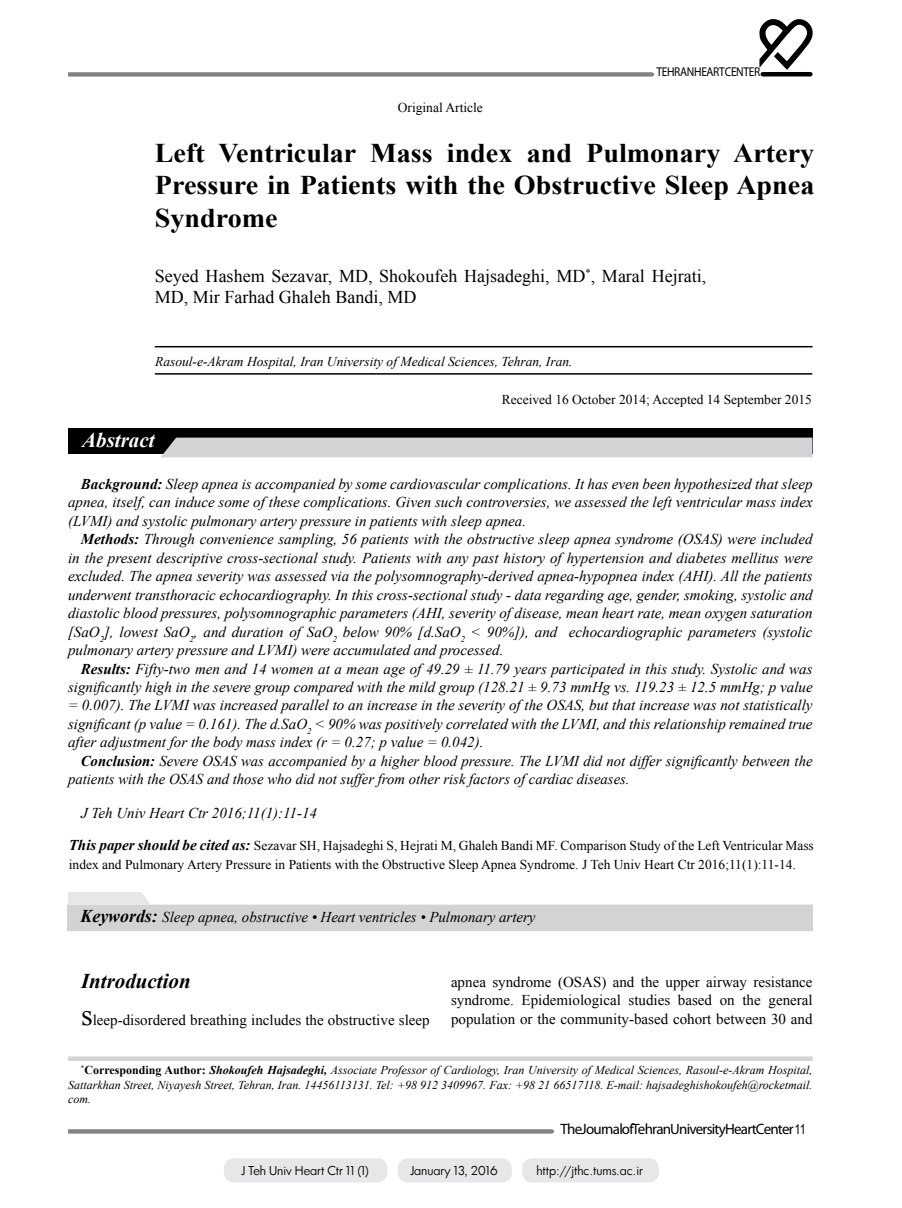
<style>
.page{position:relative;width:902px;height:1208px;background:#fff}
.page>*{position:absolute;margin:0;border:0;box-sizing:border-box;transform-origin:0 0}
.t1{font:700 27px/32.4px "Times New Roman";color:#000;text-align:justify;scale:1.04 1}
.t2{font:italic 700 21px "Times New Roman";color:#000}
.t3{font:italic 700 21px "Times New Roman";color:#fff}
.t4{font:18px/21.6px "Times New Roman";color:#000}
.t5{font:italic 15px/18.5px "Times New Roman";color:#000;text-align:justify}
.t6{font:15px/18.5px "Times New Roman";color:#000;text-align:justify}
.t7{font:15px "Myriad Pro";letter-spacing:-.05em;color:#000}
.t8{font:13.5px/18.5px "Times New Roman";color:#000}
.t9{font:italic 13.5px "Times New Roman";color:#000}
.t10{font:12.75px "Myriad Pro";letter-spacing:-.03em;color:#000;scale:.9 1}
.t11{font:italic 12px/14.4px "Times New Roman";color:#000;text-align:justify}
.t12{font:12px "Luz Sans";color:#000}
.s1{font-weight:700}
.s2{font-weight:700;font-style:italic;font-size:15px}
.s3{font-weight:700;font-size:18px}
.s4{font-size:30px}
.s5{font-weight:700;font-style:normal}
.s6{font-family:"Arial Narrow";font-size:13.5px}
</style>
<div class="page">
<svg style="left:68px;top:72px;width:587px;height:5px;background:#909295"></svg>
<svg style="left:759px;top:19px;width:53px;height:51px"></svg>
<hr style="left:762px;top:72px;width:48px;height:4px;background:#000">
<svg style="left:68px;top:1129px;width:486px;height:4px;background:#87898c"></svg>
<div style="left:68px;top:1056px;width:744px;height:5px;background:#d1d3d4"></div>
<div style="left:224px;top:1158px;width:163px;height:24px;background:#e6e7e8;border-radius:11px"></div>
<div style="left:522px;top:1158px;width:137px;height:24px;background:#e6e7e8;border-radius:11px"></div>
<div style="left:397px;top:1158px;width:115px;height:24px;background:#e6e7e8;border-radius:11px"></div>
<hr style="left:155px;top:346px;width:657px;height:1px;background:#000">
<hr style="left:155px;top:373px;width:657px;height:1px;background:#000">
<svg style="left:68px;top:892px;width:744px;height:13px"></svg>
<div style="left:68px;top:905px;width:744px;height:25px;background:#d1d3d4"></div>
<div style="left:68px;top:428px;width:744px;height:25px;background:#000"></div>
<div style="left:160px;top:437px;width:652px;height:20px;background:#d1d3d4"></div>
<p class="t8" style="left:398px;top:98px;width:87px">Original Article</p>
<p class="t10" style="left:656px;top:64px;width:117px">TEHRAN HEART CENTER</p>
<h1 class="t1" style="left:155px;top:136px;width:635px">Left Ventricular Mass index and Pulmonary Artery Pressure in Patients with the Obstructive Sleep Apnea Syndrome</h1>
<p class="t4" style="left:155px;top:264px;width:553px">Seyed Hashem Sezavar, MD, Shokoufeh Hajsadeghi, MD<sup>*</sup>, Maral Hejrati,<br>MD, Mir Farhad Ghaleh Bandi, MD</p>
<p class="t9" style="left:155px;top:352px;width:419px">Rasoul-e-Akram Hospital, Iran University of Medical Sciences, Tehran, Iran.</p>
<p class="t8" style="left:501px;top:390px;width:312px">Received 16 October 2014; Accepted 14 September 2015</p>
<h2 class="t3" style="left:82px;top:425px;width:74px">Abstract</h2>
<p class="t5" style="left:68px;top:474px;width:746px;text-indent:13px"><span class="s1">Background:</span> Sleep apnea is accompanied by some cardiovascular complications. It has even been hypothesized that sleep apnea, itself, can induce some of these complications. Given such controversies, we assessed the left ventricular mass index (LVMI) and systolic pulmonary artery pressure in patients with sleep apnea.</p>
<p class="t5" style="left:68px;top:530px;width:746px;text-indent:13px"><span class="s1">Methods:</span> Through convenience sampling, 56 patients with the obstructive sleep apnea syndrome (OSAS) were included in the present descriptive cross-sectional study. Patients with any past history of hypertension and diabetes mellitus were excluded. The apnea severity was assessed via the polysomnography-derived apnea-hypopnea index (AHI). All the patients underwent transthoracic echocardiography. In this cross-sectional study - data regarding age, gender, smoking, systolic and diastolic blood pressures, polysomnographic parameters (AHI, severity of disease, mean heart rate, mean oxygen saturation [SaO<sub>2</sub>], lowest SaO<sub>2</sub>, and duration of SaO<sub>2</sub> below 90% [d.SaO<sub>2</sub> &lt; 90%]), and echocardiographic parameters (systolic pulmonary artery pressure and LVMI) were accumulated and processed.</p>
<p class="t5" style="left:68px;top:659px;width:746px;text-indent:13px"><span class="s1">Results:</span> Fifty-two men and 14 women at a mean age of 49.29 ± 11.79 years participated in this study. Systolic and was significantly high in the severe group compared with the mild group (128.21 ± 9.73 mmHg vs. 119.23 ± 12.5 mmHg; p value = 0.007). The LVMI was increased parallel to an increase in the severity of the OSAS, but that increase was not statistically significant (p value = 0.161). The d.SaO<sub>2</sub> &lt; 90% was positively correlated with the LVMI, and this relationship remained true after adjustment for the body mass index (r = 0.27; p value = 0.042).</p>
<p class="t5" style="left:68px;top:751px;width:746px;text-indent:13px"><span class="s1">Conclusion:</span> Severe OSAS was accompanied by a higher blood pressure. The LVMI did not differ significantly between the patients with the OSAS and those who did not suffer from other risk factors of cardiac diseases.</p>
<p class="t5" style="left:81px;top:803px;width:237px">J Teh Univ Heart Ctr 2016;11(1):11-14</p>
<p class="t8" style="left:69px;top:836px;width:746px"><span class="s2">This paper should be cited as:</span> Sezavar SH, Hajsadeghi S, Hejrati M, Ghaleh Bandi MF. Comparison Study of the Left Ventricular Mass index and Pulmonary Artery Pressure in Patients with the Obstructive Sleep Apnea Syndrome. J Teh Univ Heart Ctr 2016;11(1):11-14.</p>
<p class="t5" style="left:81px;top:907px;width:456px"><span class="s3">Keywords:</span> Sleep apnea, obstructive • Heart ventricles • Pulmonary artery</p>
<h2 class="t2" style="left:81px;top:966px;width:111px">Introduction</h2>
<p class="t6" style="left:81px;top:1010px;width:350px"><span class="s4">s</span>leep-disordered breathing includes the obstructive sleep</p>
<p class="t6" style="left:451px;top:972px;width:363px">apnea syndrome (OSAS) and the upper airway resistance syndrome. Epidemiological studies based on the general population or the community-based cohort between 30 and</p>
<p class="t11" style="left:68px;top:1062px;width:746px;text-indent:13px"><sup>*</sup><span class="s5">Corresponding Author:</span> <span class="s1">Shokoufeh Hajsadeghi,</span> Associate Professor of Cardiology, Iran University of Medical Sciences, Rasoul-e-Akram Hospital, Sattarkhan Street, Niyayesh Street, Tehran, Iran. 14456113131. Tel: +98 912 3409967. Fax: +98 21 66517118. E-mail: hajsadeghishokoufeh@rocketmail. com.</p>
<p class="t7" style="left:560px;top:1119px;width:247px">The Journal of Tehran University Heart Center<span class="s6">11</span></p>
<p class="t12" style="left:241px;top:1163px;width:129px">J Teh Univ Heart Ctr 11 (1)</p>
<p class="t12" style="left:410px;top:1163px;width:89px">January 13, 2016</p>
<p class="t12" style="left:536px;top:1163px;width:108px">http://jthc.tums.ac.ir</p>
</div>
